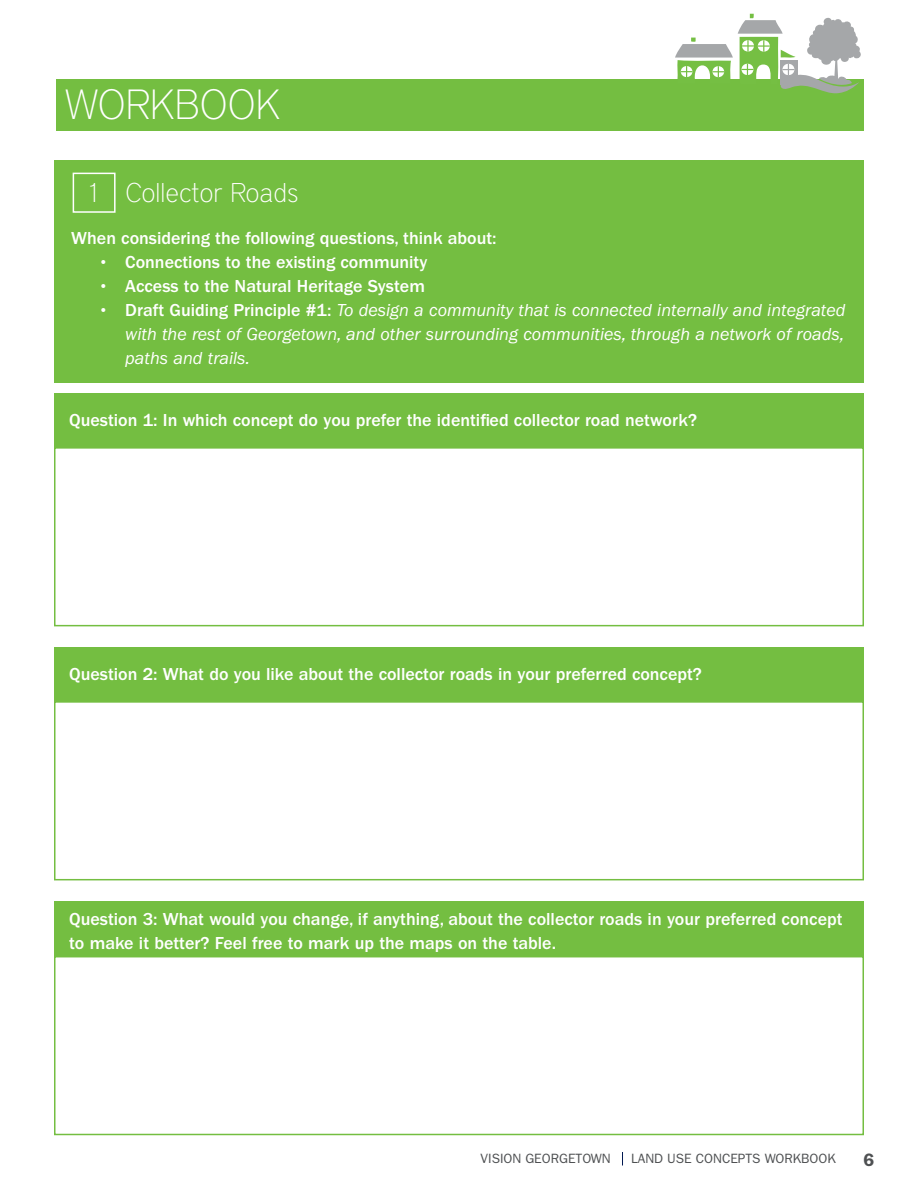
<style>
.page{position:relative;width:918px;height:1188px;background:#fff}
.page>*{position:absolute;margin:0;border:0;box-sizing:border-box;transform-origin:0 0}
.t1{font:100 42px "District";color:#fff}
.t2{font:100 27px "District";color:#fff}
.t3{font:500 18px/24px "ITC Franklin Gothic Std";color:#fff}
.t4{font:italic 18px/24px "ITC Franklin Gothic Std";color:#fff;text-align:justify}
.t5{font:600 18px "ITC Franklin Gothic Std";color:#4e5052}
.t6{font:13.5px "ITC Franklin Gothic Std";color:#4e5052}
.s1{font-weight:500;font-style:normal}
</style>
<div class="page">
<svg style="left:622px;top:1152px;width:1px;height:14px"></svg>
<div style="left:56px;top:79px;width:808px;height:52px;background:#74be41"></div>
<svg style="left:675px;top:14px;width:186px;height:79px"></svg>
<div style="left:54px;top:160px;width:810px;height:222px;background:#74be41"></div>
<div style="left:54px;top:393px;width:810px;height:54px;background:#74be41"></div>
<div style="left:54px;top:902px;width:810px;height:54px;background:#74be41"></div>
<div style="left:54px;top:647px;width:810px;height:54px;background:#74be41"></div>
<div style="left:73px;top:173px;width:43px;height:40px;border:2px solid #fff"></div>
<div style="left:54px;top:447px;width:810px;height:179px;border:2px solid #74be41"></div>
<div style="left:54px;top:956px;width:810px;height:179px;border:2px solid #74be41"></div>
<div style="left:54px;top:701px;width:810px;height:179px;border:2px solid #74be41"></div>
<p class="t1" style="left:64px;top:79px;width:218px">WORKBOOK</p>
<p class="t2" style="left:89px;top:177px;width:11px">1</p>
<p class="t2" style="left:125px;top:177px;width:175px">Collector Roads</p>
<p class="t3" style="left:71px;top:227px;width:427px">When considering the following questions, think about:</p>
<p class="t3" style="left:98px;top:251px;width:331px">• Connections to the existing community</p>
<p class="t3" style="left:98px;top:275px;width:328px">• Access to the Natural Heritage System</p>
<p class="t4" style="left:125px;top:299px;width:722px;text-indent:-27px"><span class="s1">• Draft Guiding Principle #1:</span> To design a community that is connected internally and integrated with the rest of Georgetown, and other surrounding communities, through a network of roads, paths and trails.</p>
<p class="t3" style="left:69px;top:409px;width:629px">Question 1: In which concept do you prefer the identified collector road network?</p>
<p class="t3" style="left:69px;top:663px;width:634px">Question 2: What do you like about the collector roads in your preferred concept?</p>
<p class="t3" style="left:69px;top:907px;width:775px">Question 3: What would you change, if anything, about the collector roads in your preferred concept to make it better? Feel free to mark up the maps on the table.</p>
<p class="t6" style="left:481px;top:1150px;width:132px">VISION GEORGETOWN</p>
<p class="t6" style="left:631px;top:1150px;width:206px">LAND USE CONCEPTS WORKBOOK</p>
<p class="t5" style="left:863px;top:1149px;width:12px">6</p>
</div>
